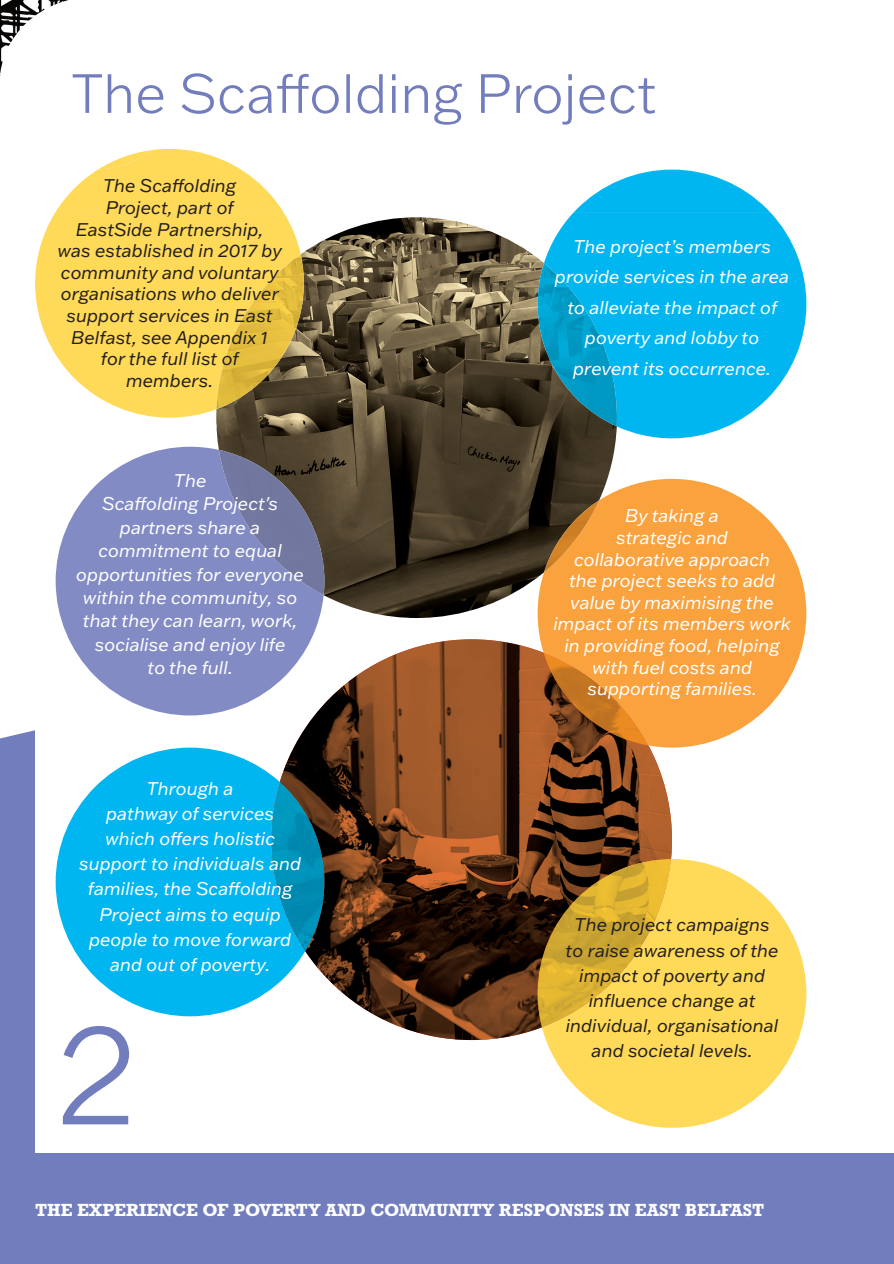
<style>
.page{position:relative;width:894px;height:1264px;background:#fff}
.page>*{position:absolute;margin:0;border:0;box-sizing:border-box;transform-origin:0 0}
.t1{font:300 144px "Franklin Gothic ATF";color:#717dbd}
.t2{font:300 54px "Franklin Gothic ATF";color:#717dbd}
.t3{font:italic 18px/23.4px "Franklin Gothic ATF";color:#fff;text-align:center}
.t4{font:italic 18px/21.6px "Franklin Gothic ATF";color:#231f20;text-align:center}
.t5{font:700 16.5px "Rockwell";color:#fff}
</style>
<div class="page">
<div style="left:0;top:730px;width:894px;height:534px;background:#717dbd"></div>
<div style="left:35px;top:213px;width:859px;height:939px;background:#fff"></div>
<img style="left:216px;top:217px;width:400px;height:401px">
<img style="left:294px;top:639px;width:378px;height:401px">
<svg style="left:573px;top:170px;width:198px;height:43px"></svg>
<svg style="left:544px;top:213px;width:262px;height:225px;background:#1fbced"></svg>
<img style="left:538px;top:263px;width:79px;height:163px">
<svg style="left:56px;top:447px;width:268px;height:268px;fill:#828bc4"></svg>
<img style="left:219px;top:450px;width:105px;height:145px">
<svg style="left:542px;top:859px;width:264px;height:269px;fill:#ffd958"></svg>
<img style="left:538px;top:859px;width:133px;height:168px">
<svg style="left:56px;top:747px;width:249px;height:269px;fill:#00b6f0"></svg>
<img style="left:271px;top:782px;width:53px;height:169px">
<svg style="left:538px;top:479px;width:268px;height:268px;background:#f2aa57"></svg>
<img style="left:544px;top:500px;width:55px;height:72px">
<img style="left:543px;top:653px;width:105px;height:92px">
<svg style="left:35px;top:213px;width:266px;height:205px;background:#fcdb6b"></svg>
<img style="left:216px;top:254px;width:88px;height:155px">
<svg style="left:0;top:0;width:284px;height:213px"></svg>
<h2 class="t2" style="left:71px;top:74px;width:587px">The Scaffolding Project</h2>
<p class="t4" style="left:58px;top:177px;width:226px">The Scaffolding<br>Project, part of<br>EastSide Partnership, was established in 2017 by community and voluntary organisations who deliver support services in East<br>Belfast, see Appendix 1 for the full list of members.</p>
<p class="t3" style="left:76px;top:470px;width:229px">The<br>Scaffolding Project's partners share a commitment to equal opportunities for everyone within the community, so that they can learn, work, socialise and enjoy life<br>to the full.</p>
<p class="t3" style="left:79px;top:777px;width:223px;line-height:25.2px">Through a<br>pathway of services which offers holistic support to individuals and families, the Scaffolding<br>Project aims to equip people to move forward and out of poverty.</p>
<h1 class="t1" style="left:56px;top:1021px;width:83px">2</h1>
<p class="t3" style="left:555px;top:233px;width:236px;line-height:30.6px">The project’s members provide services in the area to alleviate the impact of poverty and lobby to prevent its occurrence.</p>
<p class="t3" style="left:553px;top:507px;width:239px;line-height:21.6px">By taking a<br>strategic and<br>collaborative approach<br>the project seeks to add value by maximising the impact of its members work in providing food, helping with fuel costs and supporting families.</p>
<p class="t4" style="left:566px;top:914px;width:215px;line-height:25.2px">The project campaigns to raise awareness of the impact of poverty and influence change at individual, organisational and societal levels.</p>
<p class="t5" style="left:35px;top:1200px;width:730px">THE EXPERIENCE OF POVERTY AND COMMUNITY RESPONSES IN EAST BELFAST</p>
</div>
